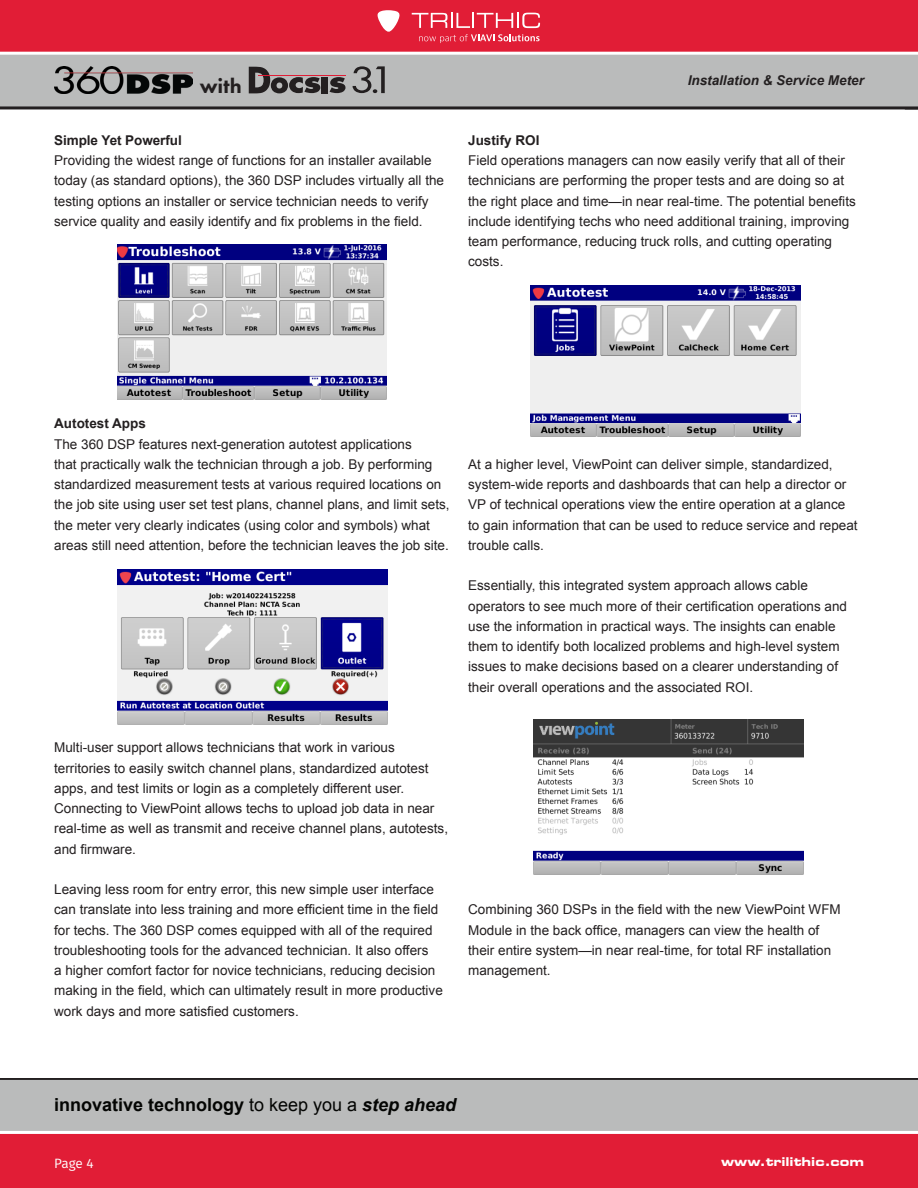
<style>
.page{position:relative;width:918px;height:1188px;background:#fff}
.page>*{position:absolute;margin:0;border:0;box-sizing:border-box;transform-origin:0 0}
.t1{font:800 21px "Futura PT";color:#231f20}
.t2{font:700 18px "Arial";color:#040503}
.Body_Copy{font:13.5px/20.2px "Arial";color:#231f20}
.Body_Copy-2{font:700 13.5px "Arial";color:#231f20}
.t3{font:italic 700 13.5px "Arial";color:#231f20}
.t4{font:13.5px "Fira Sans";color:#fff}
.t5{font:700 expanded 12px "Square 721 BT";color:#fff}
.s1{font-weight:400}
.s2{font-style:italic}
</style>
<div class="page">
<div style="left:0;top:0;width:918px;height:54px;background:#e11d36"></div>
<div style="left:0;top:54px;width:918px;height:54px;background:#babbbb"></div>
<hr style="left:0;top:52px;width:918px;height:3px;background:#fff">
<hr style="left:0;top:106px;width:918px;height:3px;background:#231f20">
<svg style="left:412px;top:13px;width:128px;height:15px"></svg>
<svg style="left:377px;top:10px;width:23px;height:22px"></svg>
<svg style="left:419px;top:34px;width:121px;height:9px"></svg>
<div style="left:0;top:1132px;width:918px;height:56px;background:#e11d36"></div>
<div style="left:0;top:1078px;width:918px;height:54px;background:#babbbb"></div>
<hr style="left:0;top:1131px;width:918px;height:3px;background:#fff">
<hr style="left:0;top:1078px;width:918px;height:2px;background:#231f20">
<img style="left:54px;top:66px;width:139px;height:27px">
<hr style="left:258px;top:75px;width:87px;height:1px;background:#df1d36">
<svg style="left:249px;top:67px;width:71px;height:26px"></svg>
<svg style="left:330px;top:77px;width:15px;height:16px"></svg>
<div style="left:322px;top:77px;width:6px;height:16px;background:#231f20"></div>
<svg style="left:353px;top:66px;width:32px;height:27px"></svg>
<img style="left:117px;top:245px;width:270px;height:155px">
<img style="left:118px;top:569px;width:270px;height:155px">
<img style="left:530px;top:285px;width:270px;height:151px">
<img style="left:533px;top:719px;width:270px;height:155px">
<h1 class="t1" style="left:200px;top:73px;width:43px">with</h1>
<p class="Body_Copy-2" style="left:54px;top:131px;width:129px">Simple Yet Powerful</p>
<p class="Body_Copy" style="left:54px;top:150px;width:391px">Providing the widest range of functions for an installer available today (as standard options), the 360 DSP includes virtually all the testing options an installer or service technician needs to verify service quality and easily identify and fix problems in the field.</p>
<p class="t3" style="left:688px;top:71px;width:178px">Installation &amp; Service Meter</p>
<p class="Body_Copy-2" style="left:468px;top:131px;width:73px">Justify ROI</p>
<p class="Body_Copy" style="left:468px;top:150px;width:389px">Field operations managers can now easily verify that all of their technicians are performing the proper tests and are doing so at the right place and time—in near real-time. The potential benefits include identifying techs who need additional training, improving team performance, reducing truck rolls, and cutting operating costs.</p>
<p class="Body_Copy-2" style="left:54px;top:414px;width:93px">Autotest Apps</p>
<p class="Body_Copy" style="left:54px;top:434px;width:397px">The 360 DSP features next-generation autotest applications<br>that practically walk the technician through a job. By performing standardized measurement tests at various required locations on the job site using user set test plans, channel plans, and limit sets, the meter very clearly indicates (using color and symbols) what areas still need attention, before the technician leaves the job site.</p>
<p class="Body_Copy" style="left:54px;top:737px;width:395px">Multi-user support allows technicians that work in various territories to easily switch channel plans, standardized autotest apps, and test limits or login as a completely different user.<br>Connecting to ViewPoint allows techs to upload job data in near real-time as well as transmit and receive channel plans, autotests, and firmware.</p>
<p class="Body_Copy" style="left:54px;top:879px;width:390px">Leaving less room for entry error, this new simple user interface can translate into less training and more efficient time in the field for techs. The 360 DSP comes equipped with all of the required troubleshooting tools for the advanced technician. It also offers<br>a higher comfort factor for novice technicians, reducing decision making in the field, which can ultimately result in more productive work days and more satisfied customers.</p>
<p class="Body_Copy" style="left:468px;top:454px;width:391px">At a higher level, ViewPoint can deliver simple, standardized, system-wide reports and dashboards that can help a director or VP of technical operations view the entire operation at a glance to gain information that can be used to reduce service and repeat trouble calls.</p>
<p class="Body_Copy" style="left:468px;top:575px;width:380px">Essentially, this integrated system approach allows cable operators to see much more of their certification operations and use the information in practical ways. The insights can enable them to identify both localized problems and high-level system issues to make decisions based on a clearer understanding of their overall operations and the associated ROI.</p>
<p class="Body_Copy" style="left:468px;top:899px;width:374px">Combining 360 DSPs in the field with the new ViewPoint WFM Module in the back office, managers can view the health of their entire system—in near real-time, for total RF installation management.</p>
<h2 class="t2" style="left:54px;top:1093px;width:404px">innovative technology <span class="s1">to keep you a</span> <span class="s2">step ahead</span></h2>
<p class="t4" style="left:54px;top:1154px;width:41px">Page 4</p>
<p class="t5" style="left:721px;top:1155px;width:145px">www.trilithic.com</p>
</div>
